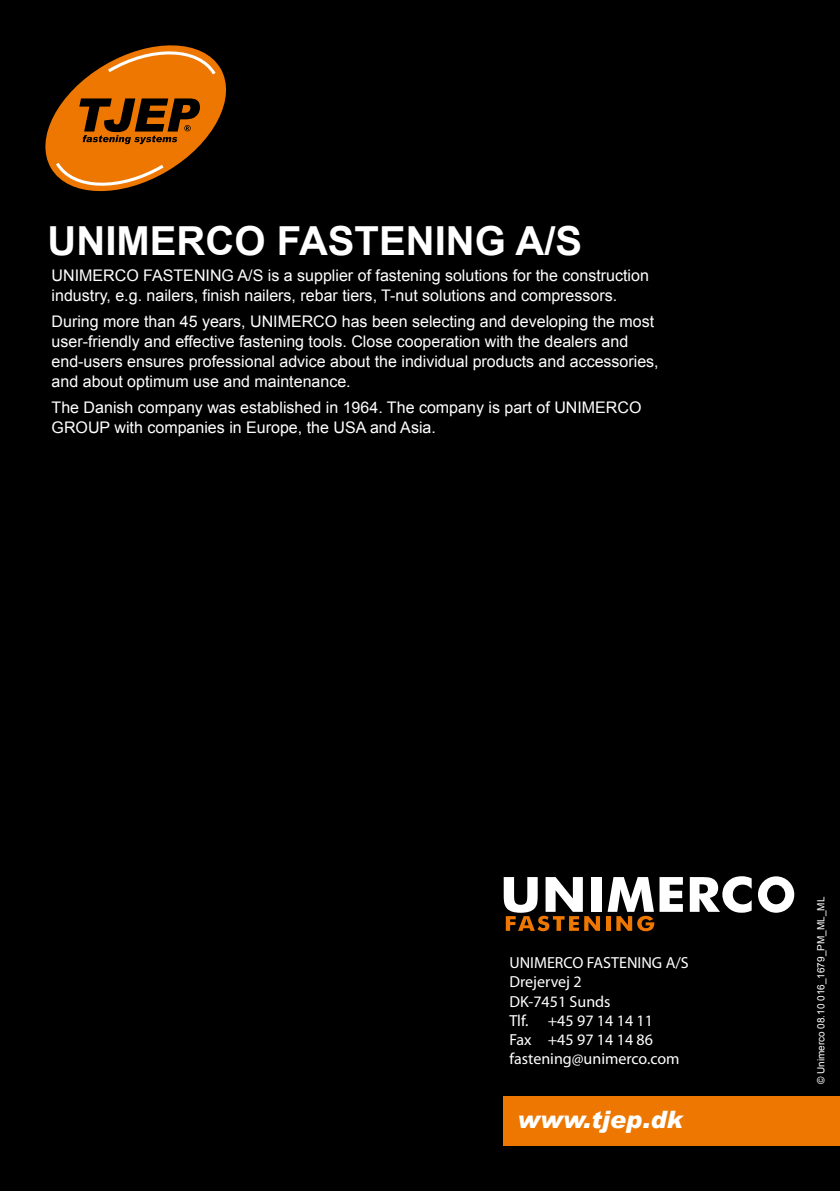
<style>
.page{position:relative;width:840px;height:1191px;background:#fff}
.page>*{position:absolute;margin:0;border:0;box-sizing:border-box;transform-origin:0 0}
.t1{font:700 40px "Arial";color:#fff}
.t2{font:italic 900 24px "Arial";color:#fff}
.t3{font:16px/20px "Arial";color:#fff}
.t4{font:16px/19.2px "Myriad Pro";color:#fff}
.t5{font:10px "Arial";color:#fff}
</style>
<div class="page">
<div style="left:0;top:0;width:839px;height:1191px;background:#000"></div>
<div style="left:591px;top:877px;width:10px;height:35px;background:#fff"></div>
<svg style="left:689px;top:876px;width:62px;height:36px"></svg>
<svg style="left:503px;top:877px;width:96px;height:54px"></svg>
<div style="left:605px;top:916px;width:5px;height:15px;background:#ed7700"></div>
<svg style="left:607px;top:877px;width:75px;height:54px"></svg>
<svg style="left:758px;top:876px;width:35px;height:36px"></svg>
<svg style="left:45px;top:45px;width:181px;height:146px"></svg>
<div style="left:503px;top:1096px;width:336px;height:49px;background:#ed7700"></div>
<h1 class="t1" style="left:48px;top:215px;width:536px">UNIMERCO FASTENING A/S</h1>
<p class="t3" style="left:52px;top:266px;width:598px">UNIMERCO FASTENING A/S is a supplier of fastening solutions for the construction industry, e.g. nailers, finish nailers, rebar tiers, T-nut solutions and compressors.</p>
<p class="t3" style="left:52px;top:312px;width:608px">During more than 45 years, UNIMERCO has been selecting and developing the most user-friendly and effective fastening tools. Close cooperation with the dealers and end-users ensures professional advice about the individual products and accessories, and about optimum use and maintenance.</p>
<p class="t3" style="left:52px;top:398px;width:591px">The Danish company was established in 1964. The company is part of UNIMERCO<br>GROUP with companies in Europe, the USA and Asia.</p>
<p class="t4" style="left:509px;top:953px;width:181px">UNIMERCO FASTENING A/S<br>Drejervej 2<br>DK-7451 Sunds<br>Tlf. +45 97 14 14 11<br>Fax +45 97 14 14 86 fastening@unimerco.com</p>
<h2 class="t2" style="left:517px;top:1105px;width:166px">www.tjep.dk</h2>
<p class="t5" style="left:814px;top:1084px;width:189px;rotate:-90deg">© Unimerco 08.10 016_1679_PM_ML_ML</p>
</div>
